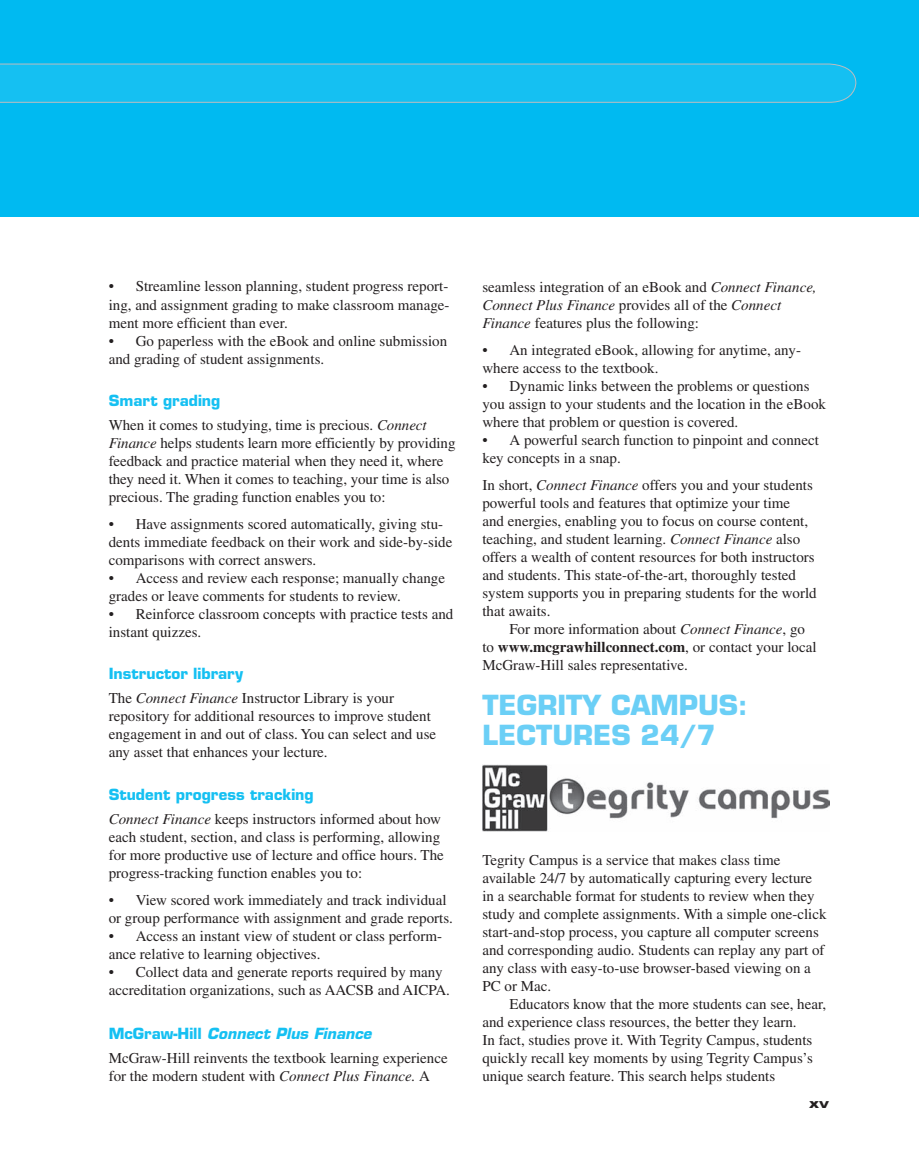
<style>
.page{position:relative;width:919px;height:1176px;background:#fff}
.page>*{position:absolute;margin:0;border:0;box-sizing:border-box;transform-origin:0 0}
.t1{font:700 27px/30px "Eurostile";color:#6bcff6}
.t2{font:15px/18px "Times";color:#231f20}
.t3{font:700 15px "Times";color:#231f20}
.t4{font:13.5px "Eurostile Bold Extended Two";color:#231f20}
.s1{font-family:"Eurostile";font-weight:700;color:#15c0f2}
.s2{font-style:italic}
.s3{font-family:"Eurostile";font-weight:700;font-style:italic;color:#15c0f2}
.s4{font-weight:400}
</style>
<div class="page">
<div style="left:0;top:0;width:918px;height:217px;background:#00baf1"></div>
<svg style="left:0;top:63px;width:856px;height:40px;background:#1cbfef"></svg>
<img style="left:482px;top:765px;width:347px;height:66px">
<p class="t2" style="left:109px;top:279px;width:342px;text-align:justify">• Streamline lesson planning, student progress report&shy;ing, and assignment grading to make classroom manage&shy;ment more efficient than ever.</p>
<p class="t2" style="left:109px;top:333px;width:340px">• Go paperless with the eBook and online submission and grading of student assignments.</p>
<p class="t2" style="left:109px;top:390px;width:319px;line-height:24px"><span class="s1">Smart grading<br></span>When it comes to studying, time is precious. <span class="s2">Connect</span></p>
<p class="t2" style="left:109px;top:435px;width:348px"><span class="s2">Finance</span> helps students learn more efficiently by providing feedback and practice material when they need it, where they need it. When it comes to teaching, your time is also precious. The grading function enables you to:</p>
<p class="t2" style="left:109px;top:516px;width:345px">• Have assignments scored automatically, giving stu&shy;dents immediate feedback on their work and side-by-side comparisons with correct answers.</p>
<p class="t2" style="left:109px;top:570px;width:338px">• Access and review each response; manually change grades or leave comments for students to review.</p>
<p class="t2" style="left:109px;top:606px;width:346px">• Reinforce classroom concepts with practice tests and instant quizzes.</p>
<p class="t2" style="left:109px;top:663px;width:287px;line-height:24px"><span class="s1">Instructor library<br></span>The <span class="s2">Connect Finance</span> Instructor Library is your</p>
<p class="t2" style="left:109px;top:708px;width:329px">repository for additional resources to improve student engagement in and out of class. You can select and use any asset that enhances your lecture.</p>
<p class="t2" style="left:109px;top:784px;width:334px;line-height:24px"><span class="s1">Student progress tracking<br></span><span class="s2">Connect Finance</span> keeps instructors informed about how</p>
<p class="t2" style="left:109px;top:829px;width:337px">each student, section, and class is performing, allowing for more productive use of lecture and office hours. The progress-tracking function enables you to:</p>
<p class="t2" style="left:109px;top:892px;width:346px">• View scored work immediately and track individual or group performance with assignment and grade reports.</p>
<p class="t2" style="left:109px;top:928px;width:335px">• Access an instant view of student or class perform&shy;ance relative to learning objectives.</p>
<p class="t2" style="left:109px;top:964px;width:342px">• Collect data and generate reports required by many accreditation organizations, such as AACSB and AICPA.</p>
<p class="t2" style="left:109px;top:1023px;width:340px;line-height:24px"><span class="s1">McGraw-Hill</span> <span class="s3">Connect Plus Finance<br></span>McGraw-Hill reinvents the textbook learning experience</p>
<p class="t2" style="left:109px;top:1068px;width:323px">for the modern student with <span class="s2">Connect Plus Finance.</span> A</p>
<p class="t2" style="left:482px;top:279px;width:335px">seamless integration of an eBook and <span class="s2">Connect Finance,<br>Connect Plus Finance</span> provides all of the <span class="s2">Connect<br>Finance</span> features plus the following:</p>
<p class="t2" style="left:482px;top:342px;width:320px">• An integrated eBook, allowing for anytime, any&shy;where access to the textbook.</p>
<p class="t2" style="left:482px;top:378px;width:345px">• Dynamic links between the problems or questions you assign to your students and the location in the eBook where that problem or question is covered.</p>
<p class="t2" style="left:482px;top:432px;width:338px">• A powerful search function to pinpoint and connect key concepts in a snap.</p>
<p class="t2" style="left:482px;top:477px;width:332px">In short, <span class="s2">Connect Finance</span> offers you and your students</p>
<p class="t2" style="left:482px;top:495px;width:309px">powerful tools and features that optimize your time</p>
<p class="t2" style="left:482px;top:513px;width:327px">and energies, enabling you to focus on course content,</p>
<p class="t2" style="left:482px;top:531px;width:319px">teaching, and student learning. <span class="s2">Connect Finance</span> also</p>
<p class="t2" style="left:482px;top:549px;width:334px">offers a wealth of content resources for both instructors</p>
<p class="t2" style="left:482px;top:567px;width:315px">and students. This state-of-the-art, thoroughly tested</p>
<p class="t2" style="left:482px;top:585px;width:335px">system supports you in preparing students for the world</p>
<p class="t2" style="left:482px;top:603px;width:69px">that awaits.</p>
<p class="t2" style="left:509px;top:621px;width:297px">For more information about <span class="s2">Connect Finance</span> , go</p>
<p class="t3" style="left:482px;top:641px;width:335px"><span class="s4">to</span> www.mcgrawhillconnect.com <span class="s4">, or contact your local</span></p>
<p class="t2" style="left:482px;top:657px;width:207px">McGraw-Hill sales representative.</p>
<p class="t1" style="left:482px;top:692px;width:267px">TEGRITY CAMPUS:<br>LECTURES 24/7</p>
<p class="t2" style="left:482px;top:852px;width:299px">Tegrity Campus is a service that makes class time</p>
<p class="t2" style="left:482px;top:870px;width:331px">available 24/7 by automatically capturing every lecture</p>
<p class="t2" style="left:482px;top:888px;width:333px">in a searchable format for students to review when they</p>
<p class="t2" style="left:482px;top:906px;width:345px">study and complete assignments. With a simple one-click</p>
<p class="t2" style="left:482px;top:924px;width:338px">start-and-stop process, you capture all computer screens</p>
<p class="t2" style="left:482px;top:942px;width:343px">and corresponding audio. Students can replay any part of</p>
<p class="t2" style="left:482px;top:960px;width:330px">any class with easy-to-use browser-based viewing on a</p>
<p class="t2" style="left:482px;top:978px;width:70px">PC or Mac.</p>
<p class="t2" style="left:509px;top:996px;width:318px">Educators know that the more students can see, hear,</p>
<p class="t2" style="left:482px;top:1014px;width:316px">and experience class resources, the better they learn.</p>
<p class="t2" style="left:482px;top:1032px;width:331px">In fact, studies prove it. With Tegrity Campus, students</p>
<p class="t2" style="left:482px;top:1050px;width:332px">quickly recall key moments by using Tegrity Campus’s</p>
<p class="t2" style="left:482px;top:1068px;width:294px">unique search feature. This search helps students</p>
<p class="t4" style="left:809px;top:1098px;width:22px">xv</p>
</div>
